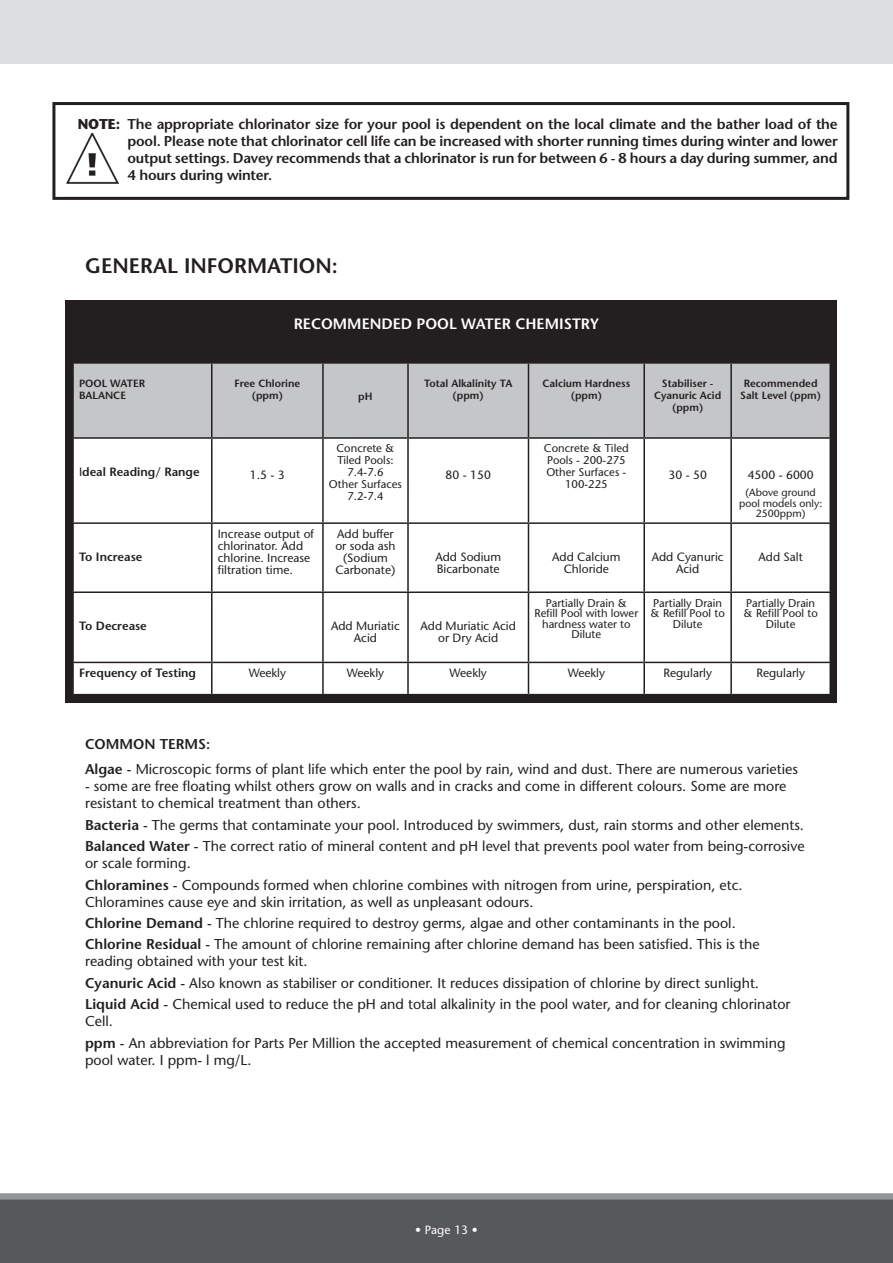
<style>
.page{position:relative;width:893px;height:1263px;background:#fff}
.page>*{position:absolute;margin:0;border:0;box-sizing:border-box;transform-origin:0 0}
.t1{font:600 21px "Stone Sans";color:#231f20}
.t2{font:600 15px "Stone Sans";color:#fff}
.t3{font:14.25px/21.3px "Stone Sans";color:#231f20}
.t4{font:600 14.25px/17.1px "Stone Sans";letter-spacing:-.015em;color:#231f20;text-align:justify}
.t5{font:700 14.25px "Stone Sans";color:#231f20}
.t6{font:12px/12px "Stone Sans";color:#231f20;text-align:center}
.t7{font:600 12px "Stone Sans";color:#231f20}
.t8{font:12px "Stone Sans";color:#fff}
.t9{font:11.25px/12px "Stone Sans";color:#231f20;text-align:center}
.t10{font:600 10.5px/12px "Stone Sans";color:#231f20;text-align:center}
.t11{font:10.5px/10.5px "Stone Sans";color:#231f20;text-align:center}
.s1{font-weight:400}
.s2{font-weight:600}
</style>
<div class="page">
<div style="left:0;top:1199px;width:893px;height:64px;background:#57585a"></div>
<div style="left:0;top:1193px;width:893px;height:6px;background:#939598"></div>
<div style="left:0;top:0;width:893px;height:64px;background:#dcdddf"></div>
<div style="left:65px;top:300px;width:772px;height:402px;background:#231f20"></div>
<div style="left:52px;top:102px;width:797px;height:98px;border:3px solid #231f20"></div>
<img style="left:66px;top:133px;width:52px;height:51px">
<div style="left:74px;top:364px;width:755px;height:73px;background:#c5c6c8"></div>
<div style="left:74px;top:439px;width:755px;height:255px;background:#fff"></div>
<hr style="left:407px;top:364px;width:2px;height:73px;background:#231f20">
<hr style="left:528px;top:364px;width:1px;height:73px;background:#231f20">
<hr style="left:643px;top:364px;width:2px;height:73px;background:#231f20">
<hr style="left:730px;top:364px;width:2px;height:73px;background:#231f20">
<hr style="left:211px;top:439px;width:1px;height:83px;background:#231f20">
<hr style="left:322px;top:439px;width:2px;height:83px;background:#231f20">
<hr style="left:407px;top:439px;width:2px;height:83px;background:#231f20">
<hr style="left:528px;top:439px;width:1px;height:83px;background:#231f20">
<hr style="left:643px;top:439px;width:2px;height:83px;background:#231f20">
<hr style="left:730px;top:439px;width:2px;height:83px;background:#231f20">
<hr style="left:72px;top:522px;width:140px;height:2px;background:#231f20">
<hr style="left:212px;top:522px;width:111px;height:2px;background:#231f20">
<hr style="left:211px;top:524px;width:1px;height:67px;background:#231f20">
<hr style="left:323px;top:522px;width:85px;height:2px;background:#231f20">
<hr style="left:322px;top:524px;width:2px;height:67px;background:#231f20">
<hr style="left:408px;top:522px;width:120px;height:2px;background:#231f20">
<hr style="left:407px;top:524px;width:2px;height:67px;background:#231f20">
<hr style="left:528px;top:522px;width:116px;height:2px;background:#231f20">
<hr style="left:528px;top:524px;width:1px;height:67px;background:#231f20">
<hr style="left:644px;top:522px;width:87px;height:2px;background:#231f20">
<hr style="left:643px;top:524px;width:2px;height:67px;background:#231f20">
<hr style="left:731px;top:522px;width:100px;height:2px;background:#231f20">
<hr style="left:730px;top:524px;width:2px;height:67px;background:#231f20">
<hr style="left:72px;top:591px;width:140px;height:2px;background:#231f20">
<hr style="left:212px;top:591px;width:111px;height:2px;background:#231f20">
<hr style="left:211px;top:593px;width:1px;height:69px;background:#231f20">
<hr style="left:323px;top:591px;width:85px;height:2px;background:#231f20">
<hr style="left:322px;top:593px;width:2px;height:69px;background:#231f20">
<hr style="left:408px;top:591px;width:120px;height:2px;background:#231f20">
<hr style="left:407px;top:593px;width:2px;height:69px;background:#231f20">
<hr style="left:528px;top:591px;width:116px;height:2px;background:#231f20">
<hr style="left:528px;top:593px;width:1px;height:69px;background:#231f20">
<hr style="left:644px;top:591px;width:87px;height:2px;background:#231f20">
<hr style="left:643px;top:593px;width:2px;height:69px;background:#231f20">
<hr style="left:731px;top:591px;width:100px;height:2px;background:#231f20">
<hr style="left:730px;top:593px;width:2px;height:69px;background:#231f20">
<hr style="left:72px;top:662px;width:140px;height:1px;background:#231f20">
<hr style="left:212px;top:662px;width:111px;height:1px;background:#231f20">
<hr style="left:211px;top:663px;width:1px;height:31px;background:#231f20">
<hr style="left:323px;top:662px;width:85px;height:1px;background:#231f20">
<hr style="left:322px;top:663px;width:2px;height:31px;background:#231f20">
<hr style="left:408px;top:662px;width:120px;height:1px;background:#231f20">
<hr style="left:407px;top:663px;width:2px;height:31px;background:#231f20">
<hr style="left:528px;top:662px;width:116px;height:1px;background:#231f20">
<hr style="left:528px;top:663px;width:1px;height:31px;background:#231f20">
<hr style="left:644px;top:662px;width:87px;height:1px;background:#231f20">
<hr style="left:643px;top:663px;width:2px;height:31px;background:#231f20">
<hr style="left:731px;top:662px;width:100px;height:1px;background:#231f20">
<hr style="left:730px;top:663px;width:2px;height:31px;background:#231f20">
<hr style="left:322px;top:364px;width:2px;height:73px;background:#231f20">
<hr style="left:211px;top:364px;width:1px;height:73px;background:#231f20">
<div style="left:391px;top:421px;width:16px;height:15px;background:#c5c6c8"></div>
<p class="t5" style="left:78px;top:116px;width:44px">NOTE:</p>
<p class="t4" style="left:128px;top:115px;width:712px">The appropriate chlorinator size for your pool is dependent on the local climate and the bather load of the pool. Please note that chlorinator cell life can be increased with shorter running times during winter and lower output settings. Davey recommends that a chlorinator is run for between 6 - 8 hours a day during summer, and 4 hours during winter.</p>
<h1 class="t1" style="left:85px;top:253px;width:254px">GENERAL INFORMATION:</h1>
<p class="t2" style="left:294px;top:314px;width:307px">RECOMMENDED POOL WATER CHEMISTRY</p>
<p class="t10" style="left:79px;top:377px;width:68px;line-height:12.5px;text-align:left">POOL WATER<br>BALANCE</p>
<p class="t10" style="left:234px;top:377px;width:68px">Free Chlorine (ppm)</p>
<p class="t7" style="left:79px;top:464px;width:122px"><span class="s1">I</span>deal Reading/ Range</p>
<p class="t6" style="left:250px;top:469px;width:36px">1.5 - 3</p>
<p class="t10" style="left:358px;top:390px;width:16px">pH</p>
<p class="t9" style="left:329px;top:442px;width:75px">Concrete &amp;<br>Tiled Pools:<br>7.4-7.6<br>Other Surfaces<br>7.2-7.4</p>
<p class="t7" style="left:79px;top:550px;width:65px">To Increase</p>
<p class="t6" style="left:218px;top:528px;width:98px;text-align:left">Increase output of chlorinator. Add chlorine. Increase filtration time.</p>
<p class="t6" style="left:335px;top:528px;width:62px">Add buffer or soda ash (Sodium<br>Carbonate)</p>
<p class="t10" style="left:424px;top:377px;width:90px">Total Alkalinity TA (ppm)</p>
<p class="t10" style="left:543px;top:377px;width:89px">Calcium Hardness (ppm)</p>
<p class="t10" style="left:654px;top:377px;width:69px">Stabiliser -<br>Cyanuric Acid (ppm)</p>
<p class="t10" style="left:740px;top:377px;width:82px">Recommended<br>Salt Level (ppm)</p>
<p class="t6" style="left:446px;top:469px;width:47px">80 - 150</p>
<p class="t9" style="left:544px;top:442px;width:86px">Concrete &amp; Tiled<br>Pools - 200-275<br>Other Surfaces -<br>100-225</p>
<p class="t6" style="left:668px;top:469px;width:40px">30 - 50</p>
<p class="t6" style="left:748px;top:469px;width:67px">4500 - 6000</p>
<p class="t11" style="left:739px;top:487px;width:85px">(Above ground pool models only:<br>2500ppm)</p>
<p class="t6" style="left:435px;top:551px;width:67px;text-align:left">Add Sodium<br>Bicarbonate</p>
<p class="t6" style="left:552px;top:551px;width:70px">Add Calcium<br>Chloride</p>
<p class="t6" style="left:652px;top:551px;width:73px">Add Cyanuric<br>Acid</p>
<p class="t6" style="left:758px;top:551px;width:46px">Add Salt</p>
<p class="t7" style="left:79px;top:619px;width:69px">To Decrease</p>
<p class="t6" style="left:331px;top:620px;width:70px">Add Muriatic<br>Acid</p>
<p class="t6" style="left:420px;top:620px;width:97px">Add Muriatic Acid or Dry Acid</p>
<p class="t9" style="left:534px;top:597px;width:105px;line-height:10.5px">Partially Drain &amp;<br>Refill Pool with lower hardness water to<br>Dilute</p>
<p class="t9" style="left:651px;top:597px;width:76px;line-height:10.5px">Partially Drain &amp; Refill Pool to<br>Dilute</p>
<p class="t9" style="left:744px;top:597px;width:76px;line-height:10.5px">Partially Drain &amp; Refill Pool to<br>Dilute</p>
<p class="t7" style="left:79px;top:666px;width:119px">Frequency of Testing</p>
<p class="t6" style="left:249px;top:667px;width:39px">Weekly</p>
<p class="t6" style="left:347px;top:667px;width:39px">Weekly</p>
<p class="t6" style="left:450px;top:667px;width:39px">Weekly</p>
<p class="t6" style="left:568px;top:667px;width:39px">Weekly</p>
<p class="t6" style="left:663px;top:667px;width:50px">Regularly</p>
<p class="t6" style="left:756px;top:667px;width:50px">Regularly</p>
<p class="t3" style="left:85px;top:731px;width:714px;line-height:25.7px"><span class="s2">COMMON TERMS:<br>Algae -</span> Microscopic forms of plant life which enter the pool by rain, wind and dust. There are numerous varieties</p>
<p class="t3" style="left:85px;top:778px;width:703px;line-height:17.1px">- some are free floating whilst others grow on walls and in cracks and come in different colours. Some are more resistant to chemical treatment than others.</p>
<p class="t3" style="left:85px;top:814px;width:721px"><span class="s2">Bacteria -</span> The germs that contaminate your pool. Introduced by swimmers, dust, rain storms and other elements.<br><span class="s2">Balanced Water -</span> The correct ratio of mineral content and pH level that prevents pool water from being-corrosive</p>
<p class="t3" style="left:85px;top:853px;width:659px">or scale forming.<br><span class="s2">Chloramines -</span> Compounds formed when chlorine combines with nitrogen from urine, perspiration, etc.</p>
<p class="t3" style="left:85px;top:891px;width:676px">Chloramines cause eye and skin irritation, as well as unpleasant odours.<br><span class="s2">Chlorine Demand -</span> The chlorine required to destroy germs, algae and other contaminants in the pool.<br><span class="s2">Chlorine Residual -</span> The amount of chlorine remaining after chlorine demand has been satisfied. This is the</p>
<p class="t3" style="left:85px;top:951px;width:707px">reading obtained with your test kit.<br><span class="s2">Cyanuric Acid -</span> Also known as stabiliser or conditioner. It reduces dissipation of chlorine by direct sunlight.<br><span class="s2">Liquid Acid -</span> Chemical used to reduce the pH and total alkalinity in the pool water, and for cleaning chlorinator</p>
<p class="t3" style="left:85px;top:1011px;width:702px">Cell.<br><span class="s2">ppm -</span> An abbreviation for Parts Per Million the accepted measurement of chemical concentration in swimming</p>
<p class="t3" style="left:85px;top:1049px;width:168px">pool water. I ppm- l mg/L.</p>
<p class="t8" style="left:415px;top:1222px;width:64px">• Page 13 •</p>
</div>
